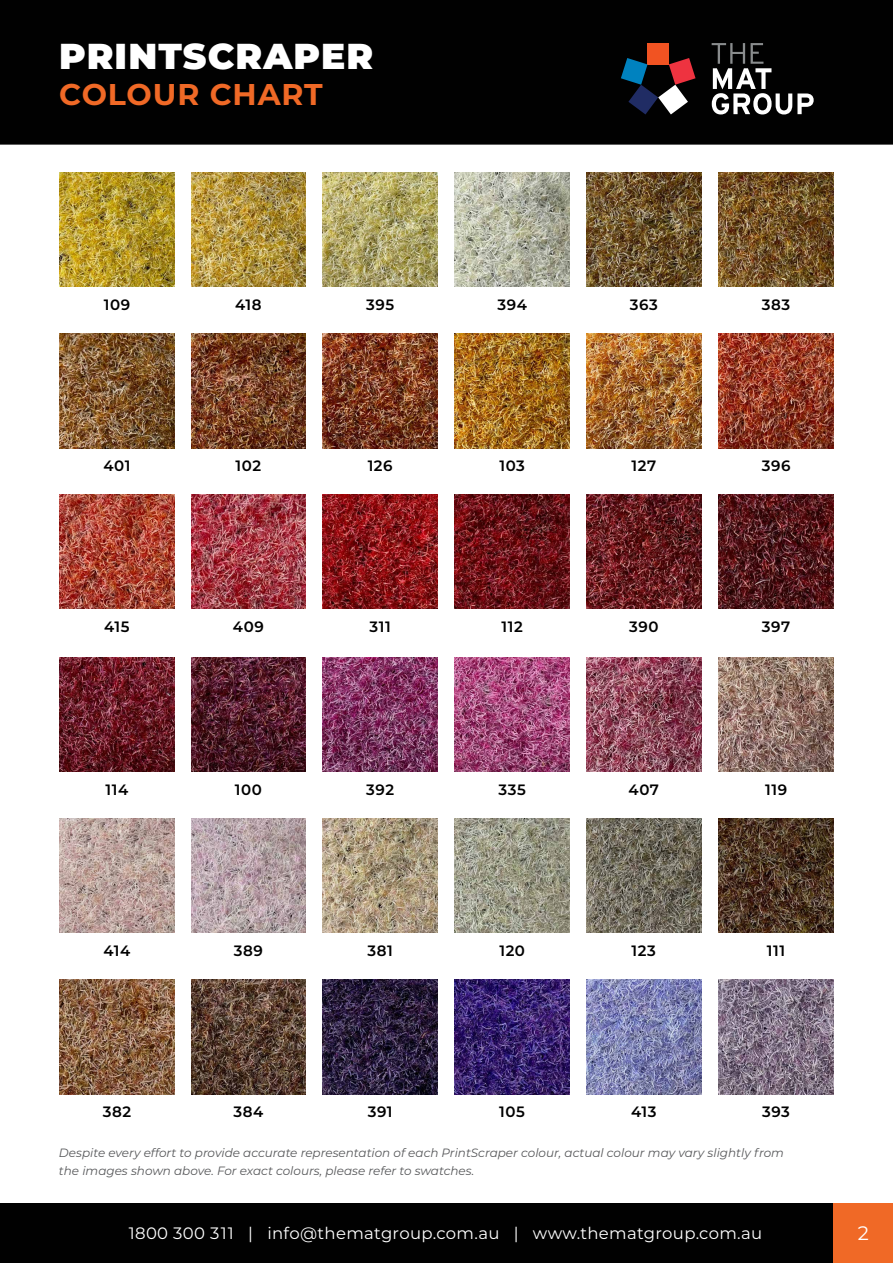
<style>
.page{position:relative;width:893px;height:1263px;background:#fff}
.page>*{position:absolute;margin:0;border:0;box-sizing:border-box;transform-origin:0 0}
.t1{font:900 36px "Montserrat";letter-spacing:.03em;color:#fff}
.t2{font:700 30px "Montserrat";letter-spacing:.03em;color:#f06926}
.t3{font:19.5px "Montserrat";color:#fff}
.t4{font:16.5px "Montserrat";letter-spacing:.02em;color:#fff}
.t5{font:600 15px "Montserrat";letter-spacing:.04em;color:#010101}
.t6{font:italic 12px/18px "Montserrat";color:#57585a}
</style>
<div class="page">
<div style="left:0;top:0;width:893px;height:145px;background:#010101"></div>
<div style="left:648px;top:43px;width:21px;height:21px;background:#f15322"></div>
<svg style="left:621px;top:58px;width:74px;height:56px;background:#423744"></svg>
<svg style="left:712px;top:43px;width:102px;height:71px"></svg>
<div style="left:0;top:1203px;width:893px;height:60px;background:#010101"></div>
<img style="left:60px;top:172px;width:114px;height:115px">
<img style="left:60px;top:334px;width:114px;height:114px">
<img style="left:60px;top:494px;width:114px;height:115px">
<img style="left:60px;top:657px;width:114px;height:115px">
<img style="left:60px;top:818px;width:114px;height:115px">
<img style="left:60px;top:980px;width:114px;height:114px">
<img style="left:191px;top:172px;width:115px;height:115px">
<img style="left:191px;top:334px;width:115px;height:114px">
<img style="left:191px;top:494px;width:115px;height:115px">
<img style="left:191px;top:657px;width:115px;height:115px">
<img style="left:191px;top:818px;width:115px;height:115px">
<img style="left:191px;top:980px;width:115px;height:114px">
<img style="left:323px;top:172px;width:115px;height:115px">
<img style="left:323px;top:334px;width:115px;height:114px">
<img style="left:323px;top:494px;width:115px;height:115px">
<img style="left:323px;top:657px;width:115px;height:115px">
<img style="left:323px;top:818px;width:115px;height:115px">
<img style="left:323px;top:980px;width:115px;height:114px">
<img style="left:455px;top:172px;width:115px;height:115px">
<img style="left:455px;top:334px;width:115px;height:114px">
<img style="left:455px;top:494px;width:115px;height:115px">
<img style="left:455px;top:657px;width:115px;height:115px">
<img style="left:455px;top:818px;width:115px;height:115px">
<img style="left:455px;top:980px;width:115px;height:114px">
<img style="left:586px;top:172px;width:115px;height:115px">
<img style="left:586px;top:334px;width:115px;height:114px">
<img style="left:586px;top:494px;width:115px;height:115px">
<img style="left:586px;top:657px;width:115px;height:115px">
<img style="left:586px;top:818px;width:115px;height:115px">
<img style="left:586px;top:980px;width:115px;height:114px">
<img style="left:719px;top:172px;width:114px;height:115px">
<img style="left:719px;top:334px;width:114px;height:114px">
<img style="left:719px;top:494px;width:114px;height:115px">
<img style="left:719px;top:657px;width:114px;height:115px">
<img style="left:719px;top:818px;width:114px;height:115px">
<img style="left:719px;top:980px;width:114px;height:114px">
<div style="left:833px;top:1203px;width:60px;height:60px;background:#f06926"></div>
<p class="t1" style="left:59px;top:29px;width:315px">PRINTSCRAPER</p>
<p class="t2" style="left:59px;top:73px;width:265px">COLOUR CHART</p>
<p class="t5" style="left:104px;top:294px;width:28px">109</p>
<p class="t5" style="left:235px;top:294px;width:28px">418</p>
<p class="t5" style="left:366px;top:294px;width:30px">395</p>
<p class="t5" style="left:497px;top:294px;width:31px">394</p>
<p class="t5" style="left:630px;top:294px;width:30px">363</p>
<p class="t5" style="left:762px;top:294px;width:30px">383</p>
<p class="t5" style="left:103px;top:455px;width:29px">401</p>
<p class="t5" style="left:235px;top:455px;width:27px">102</p>
<p class="t5" style="left:368px;top:455px;width:27px">126</p>
<p class="t5" style="left:499px;top:455px;width:27px">103</p>
<p class="t5" style="left:631px;top:455px;width:26px">127</p>
<p class="t5" style="left:762px;top:455px;width:30px">396</p>
<p class="t5" style="left:104px;top:616px;width:27px">415</p>
<p class="t5" style="left:233px;top:616px;width:32px">409</p>
<p class="t5" style="left:369px;top:616px;width:23px">311</p>
<p class="t5" style="left:501px;top:616px;width:23px">112</p>
<p class="t5" style="left:629px;top:616px;width:31px">390</p>
<p class="t5" style="left:762px;top:616px;width:30px">397</p>
<p class="t5" style="left:106px;top:779px;width:24px">114</p>
<p class="t5" style="left:235px;top:779px;width:29px">100</p>
<p class="t5" style="left:366px;top:779px;width:29px">392</p>
<p class="t5" style="left:499px;top:779px;width:29px">335</p>
<p class="t5" style="left:628px;top:779px;width:32px">407</p>
<p class="t5" style="left:765px;top:779px;width:24px">119</p>
<p class="t5" style="left:103px;top:940px;width:28px">414</p>
<p class="t5" style="left:234px;top:940px;width:31px">389</p>
<p class="t5" style="left:367px;top:940px;width:27px">381</p>
<p class="t5" style="left:499px;top:940px;width:27px">120</p>
<p class="t5" style="left:632px;top:940px;width:26px">123</p>
<p class="t5" style="left:767px;top:940px;width:20px">111</p>
<p class="t5" style="left:103px;top:1101px;width:30px">382</p>
<p class="t5" style="left:233px;top:1101px;width:31px">384</p>
<p class="t5" style="left:368px;top:1101px;width:26px">391</p>
<p class="t5" style="left:499px;top:1101px;width:27px">105</p>
<p class="t5" style="left:631px;top:1101px;width:27px">413</p>
<p class="t5" style="left:762px;top:1101px;width:29px">393</p>
<p class="t6" style="left:59px;top:1143px;width:726px">Despite every effort to provide accurate representation of each PrintScraper colour, actual colour may vary slightly from the images shown above. For exact colours, please refer to swatches.</p>
<p class="t4" style="left:129px;top:1221px;width:635px">1800 300 311 | info@thematgroup.com.au | www.thematgroup.com.au</p>
<p class="t3" style="left:858px;top:1220px;width:13px">2</p>
</div>
